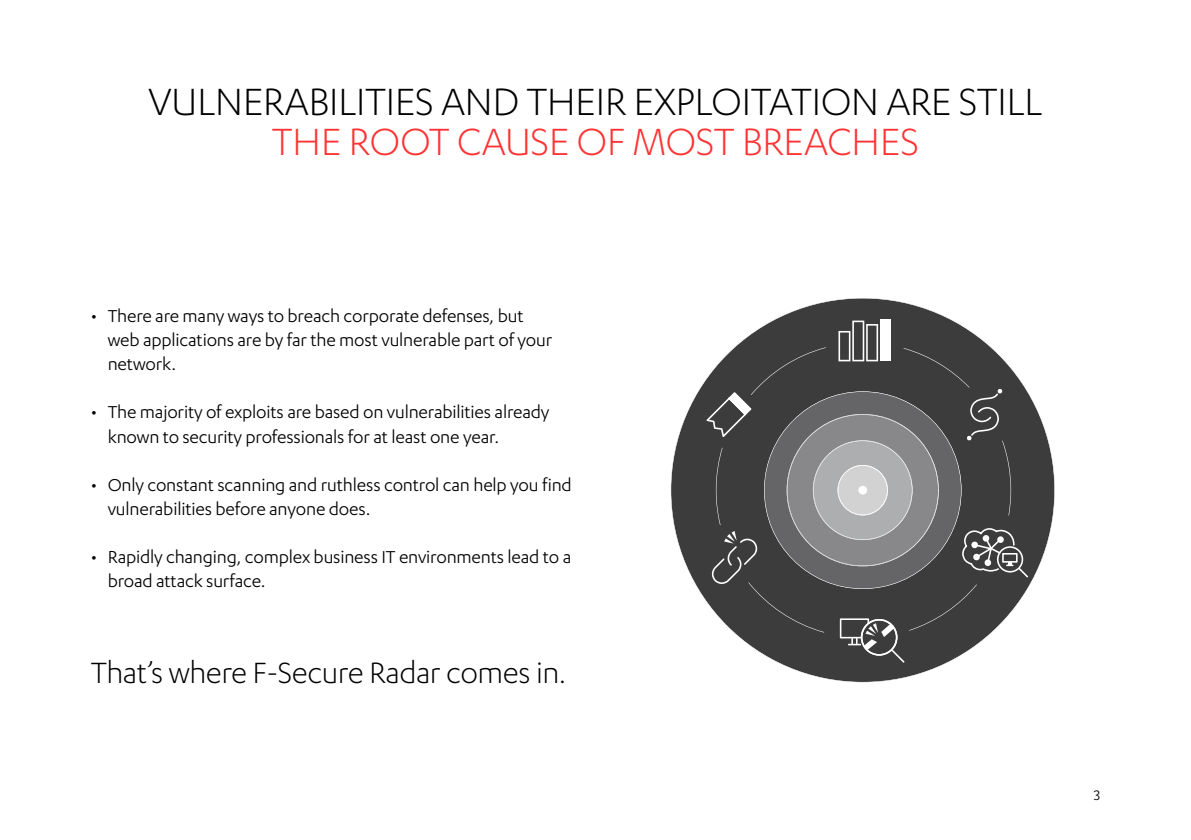
<style>
.page{position:relative;width:1191px;height:840px;background:#fff}
.page>*{position:absolute;margin:0;border:0;box-sizing:border-box;transform-origin:0 0}
.t1{font:300 44px "F Secure Sans";letter-spacing:-.015em;color:#000}
.t2{font:300 44px "F Secure Sans";letter-spacing:-.015em;color:#ff3334}
.t3{font:300 34px "F Secure Sans";letter-spacing:-.015em;color:#000}
.t4{font:20px/24px "F Secure Sans";letter-spacing:-.01em;color:#000}
.t5{font:16px "F Secure Sans";color:#000}
</style>
<div class="page">
<svg style="left:670px;top:298px;width:385px;height:384px"></svg>
<div style="left:880px;top:319px;width:10px;height:42px;background:#fff"></div>
<svg style="left:706px;top:320px;width:322px;height:342px;background:#666667"></svg>
<h1 class="t1" style="left:148px;top:78px;width:896px">VULNERABILITIES AND THEIR EXPLOITATION ARE STILL</h1>
<h1 class="t2" style="left:272px;top:118px;width:648px">THE ROOT CAUSE OF MOST BREACHES</h1>
<p class="t4" style="left:108px;top:303px;width:446px;text-indent:-17px">• There are many ways to breach corporate defenses, but web applications are by far the most vulnerable part of your network.</p>
<p class="t4" style="left:108px;top:399px;width:443px;text-indent:-17px">• The majority of exploits are based on vulnerabilities already known to security professionals for at least one year.</p>
<p class="t4" style="left:108px;top:471px;width:465px;text-indent:-17px">• Only constant scanning and ruthless control can help you find vulnerabilities before anyone does.</p>
<p class="t4" style="left:108px;top:543px;width:465px;text-indent:-17px">• Rapidly changing, complex business IT environments lead to a broad attack surface.</p>
<h2 class="t3" style="left:91px;top:653px;width:477px">That’s where F-Secure Radar comes in.</h2>
<p class="t5" style="left:1094px;top:785px;width:8px">3</p>
</div>
